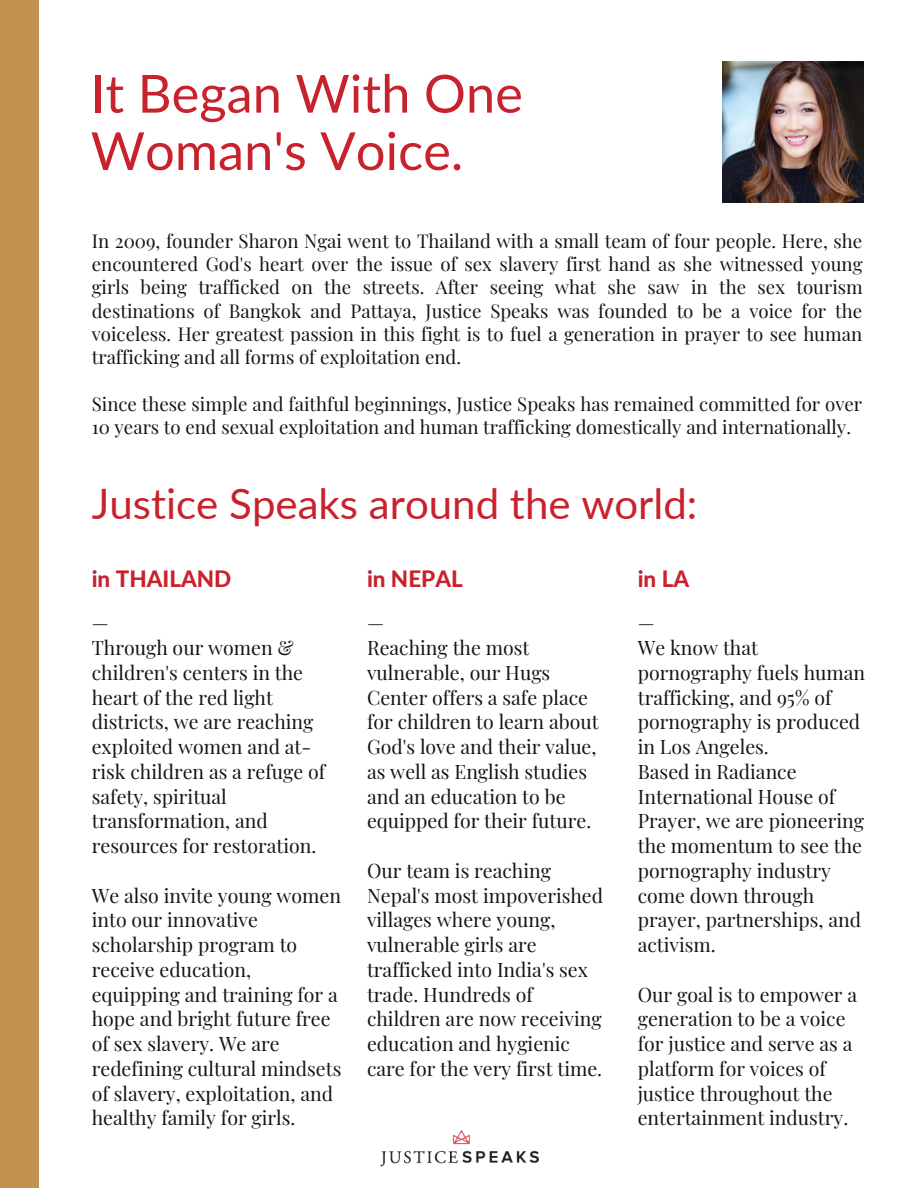
<style>
.page{position:relative;width:918px;height:1188px;background:#c0924e}
.page>*{position:absolute;margin:0;border:0;box-sizing:border-box;transform-origin:0 0}
.t1{font:52.5px/57.3px "Lato";color:#c8222d}
.t2{font:42px "Lato";color:#c8222d}
.t3{font:800 22.5px "Lato";color:#c8222d}
.t4{font:19.5px/24.8px "Playfair Display";color:#151515}
.t5{font:18.6px/23.2px "Playfair Display";color:#151515;text-align:justify}
</style>
<div class="page">
<div style="left:39px;top:0;width:879px;height:1188px;background:#fff"></div>
<img style="left:722px;top:62px;width:141px;height:140px">
<img style="left:380px;top:1130px;width:159px;height:37px">
<p class="t1" style="left:91px;top:64px;width:434px">It Began With One<br>Woman's Voice.</p>
<p class="t5" style="left:92px;top:228px;width:773px">In 2009, founder Sharon Ngai went to Thailand with a small team of four people. Here, she encountered God's heart over the issue of sex slavery first hand as she witnessed young girls being trafficked on the streets. After seeing what she saw in the sex tourism destinations of Bangkok and Pattaya, Justice Speaks was founded to be a voice for the voiceless. Her greatest passion in this fight is to fuel a generation in prayer to see human trafficking and all forms of exploitation end.</p>
<p class="t5" style="left:92px;top:391px;width:772px">Since these simple and faithful beginnings, Justice Speaks has remained committed for over<br>10 years to end sexual exploitation and human trafficking domestically and internationally.</p>
<p class="t2" style="left:92px;top:477px;width:607px">Justice Speaks around the world:</p>
<p class="t3" style="left:92px;top:564px;width:141px">in THAILAND</p>
<p class="t3" style="left:367px;top:564px;width:97px">in NEPAL</p>
<p class="t3" style="left:638px;top:564px;width:53px">in LA</p>
<p class="t4" style="left:638px;top:610px;width:18px">—</p>
<p class="t4" style="left:638px;top:635px;width:229px">We know that pornography fuels human trafficking, and 95% of pornography is produced in Los Angeles.</p>
<p class="t4" style="left:638px;top:759px;width:228px">Based in Radiance<br>International House of<br>Prayer, we are pioneering the momentum to see the pornography industry come down through prayer, partnerships, and activism.</p>
<p class="t4" style="left:638px;top:981px;width:221px">Our goal is to empower a generation to be a voice for justice and serve as a platform for voices of justice throughout the entertainment industry.</p>
<p class="t4" style="left:92px;top:610px;width:18px">—</p>
<p class="t4" style="left:92px;top:635px;width:235px">Through our women &amp; children's centers in the heart of the red light districts, we are reaching exploited women and at&shy;risk children as a refuge of safety, spiritual transformation, and resources for restoration.</p>
<p class="t4" style="left:92px;top:882px;width:251px">We also invite young women into our innovative scholarship program to receive education, equipping and training for a hope and bright future free of sex slavery. We are redefining cultural mindsets of slavery, exploitation, and healthy family for girls.</p>
<p class="t4" style="left:367px;top:610px;width:18px">—</p>
<p class="t4" style="left:367px;top:635px;width:233px">Reaching the most vulnerable, our Hugs<br>Center offers a safe place for children to learn about<br>God's love and their value, as well as English studies and an education to be equipped for their future.</p>
<p class="t4" style="left:367px;top:858px;width:238px">Our team is reaching<br>Nepal's most impoverished villages where young, vulnerable girls are trafficked into India's sex trade. Hundreds of children are now receiving education and hygienic care for the very first time.</p>
</div>
